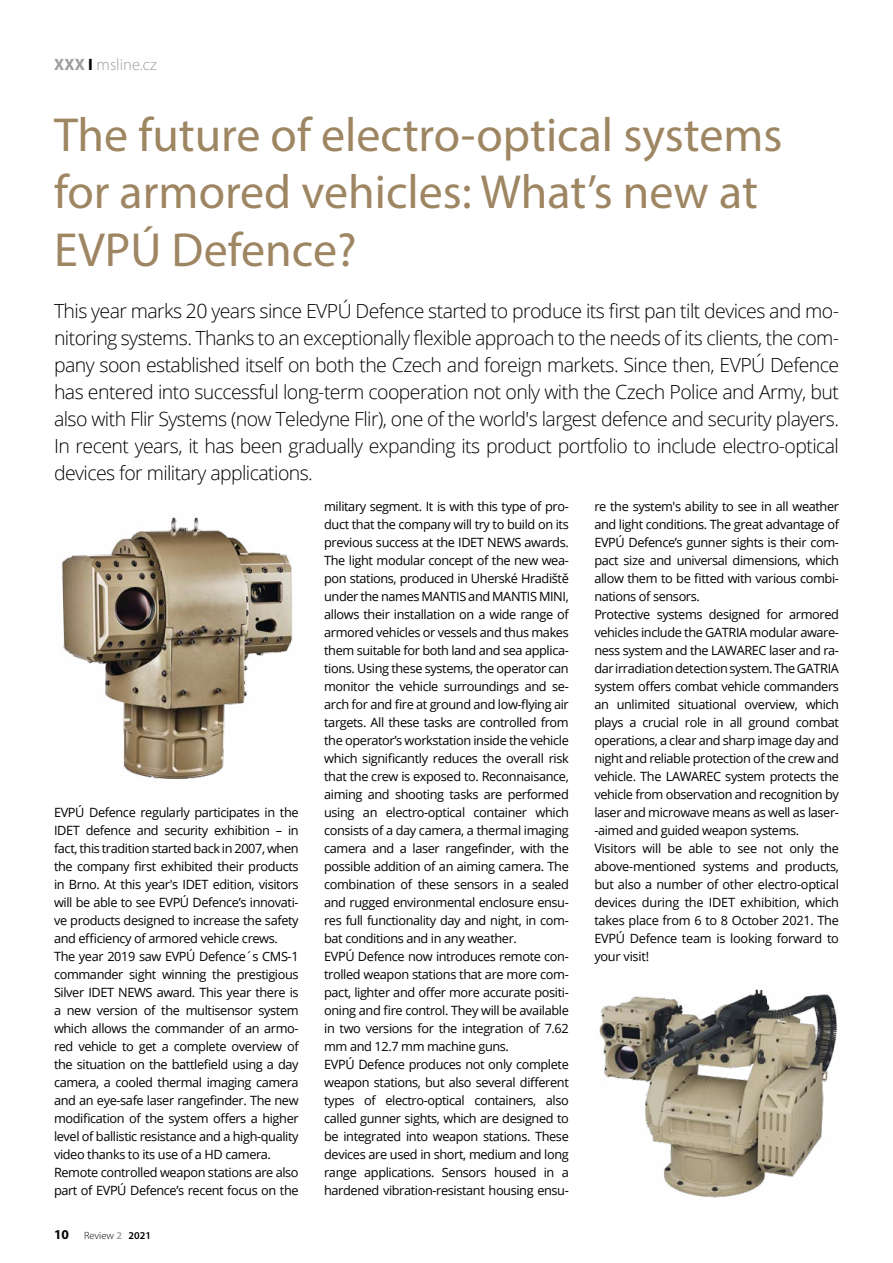
<style>
.page{position:relative;width:893px;height:1263px;background:#fff}
.page>*{position:absolute;margin:0;border:0;box-sizing:border-box;transform-origin:0 0}
.t1{font:48px/57.6px "Myriad Pro";color:#9e8663}
.t2{font:300 19.5px/27px "Open Sans";letter-spacing:-.03em;color:#000;text-align:justify}
.t3{font:300 16.5px "Myriad Pro";color:#9c9e9f}
.t4{font:700 13.5px "Myriad Pro";color:#000}
.t5{font:12.75px/18px "Open Sans";letter-spacing:-.03em;color:#000}
.t6{font:300 10.5px "Myriad Pro";letter-spacing:.005em;color:#000}
.s1{font-weight:700}
.s2{font-weight:700;color:#000}
.s3{font-weight:600;color:#9c9e9f}
.s4{font-weight:600}
</style>
<div class="page">
<img style="left:62px;top:517px;width:231px;height:262px">
<img style="left:599px;top:989px;width:238px;height:209px">
<p class="t3" style="left:54px;top:55px;width:104px"><span class="s1">XXX</span> <span class="s2">I</span> msline.cz</p>
<h1 class="t1" style="left:54px;top:105px;width:730px">The future of electro-optical systems for armored vehicles: What’s new at<br>EVPÚ Defence?</h1>
<p class="t2" style="left:54px;top:297px;width:787px">This year marks 20 years since EVPÚ Defence started to produce its first pan tilt devices and mo&shy;nitoring systems. Thanks to an exceptionally flexible approach to the needs of its clients, the com&shy;pany soon established itself on both the Czech and foreign markets. Since then, EVPÚ Defence has entered into successful long-term cooperation not only with the Czech Police and Army, but also with Flir Systems (now Teledyne Flir), one of the world's largest defence and security players.<br>In recent years, it has been gradually expanding its product portfolio to include electro-optical devices for military applications.</p>
<p class="t5" style="left:54px;top:803px;width:246px">EVPÚ Defence regularly participates in the IDET defence and security exhibition – in fact, this tradition started back in 2007, when the company first exhibited their products in Brno. At this year's IDET edition, visitors will be able to see EVPÚ Defence’s innovati&shy;ve products designed to increase the safety and efficiency of armored vehicle crews.<br>The year 2019 saw EVPÚ Defence´s CMS-1 commander sight winning the prestigious Silver IDET NEWS award. This year there is a new version of the multisensor system which allows the commander of an armo&shy;red vehicle to get a complete overview of the situation on the battlefield using a day camera, a cooled thermal imaging camera and an eye-safe laser rangefinder. The new modification of the system offers a higher level of ballistic resistance and a high-quality video thanks to its use of a HD camera.<br>Remote controlled weapon stations are also part of EVPÚ Defence’s recent focus on the</p>
<p class="t4" style="left:54px;top:1226px;width:16px">10</p>
<p class="t6" style="left:84px;top:1229px;width:68px">Review <span class="s3">2</span> <span class="s4">2021</span></p>
<p class="t5" style="left:324px;top:497px;width:246px">military segment. It is with this type of pro&shy;duct that the company will try to build on its previous success at the IDET NEWS awards.<br>The light modular concept of the new wea&shy;pon stations, produced in Uherské Hradiště under the names MANTIS and MANTIS MINI, allows their installation on a wide range of armored vehicles or vessels and thus makes them suitable for both land and sea applica&shy;tions. Using these systems, the operator can monitor the vehicle surroundings and se&shy;arch for and fire at ground and low-flying air targets. All these tasks are controlled from the operator’s workstation inside the vehicle which significantly reduces the overall risk that the crew is exposed to. Reconnaisance, aiming and shooting tasks are performed using an electro-optical container which consists of a day camera, a thermal imaging camera and a laser rangefinder, with the possible addition of an aiming camera. The combination of these sensors in a sealed and rugged environmental enclosure ensu&shy;res full functionality day and night, in com&shy;bat conditions and in any weather.<br>EVPÚ Defence now introduces remote con&shy;trolled weapon stations that are more com&shy;pact, lighter and offer more accurate positi&shy;oning and fire control. They will be available in two versions for the integration of 7.62 mm and 12.7 mm machine guns.<br>EVPÚ Defence produces not only complete weapon stations, but also several different types of electro-optical containers, also called gunner sights, which are designed to be integrated into weapon stations. These devices are used in short, medium and long range applications. Sensors housed in a hardened vibration-resistant housing ensu-</p>
<p class="t5" style="left:594px;top:497px;width:246px">re the system's ability to see in all weather and light conditions. The great advantage of EVPÚ Defence’s gunner sights is their com&shy;pact size and universal dimensions, which allow them to be fitted with various combi&shy;nations of sensors.<br>Protective systems designed for armored vehicles include the GATRIA modular aware&shy;ness system and the LAWAREC laser and ra&shy;dar irradiation detection system. The GATRIA system offers combat vehicle commanders an unlimited situational overview, which plays a crucial role in all ground combat operations, a clear and sharp image day and night and reliable protection of the crew and vehicle. The LAWAREC system protects the vehicle from observation and recognition by laser and microwave means as well as laser--aimed and guided weapon systems.<br>Visitors will be able to see not only the above-mentioned systems and products, but also a number of other electro-optical devices during the IDET exhibition, which takes place from 6 to 8 October 2021. The EVPÚ Defence team is looking forward to your visit!</p>
</div>
